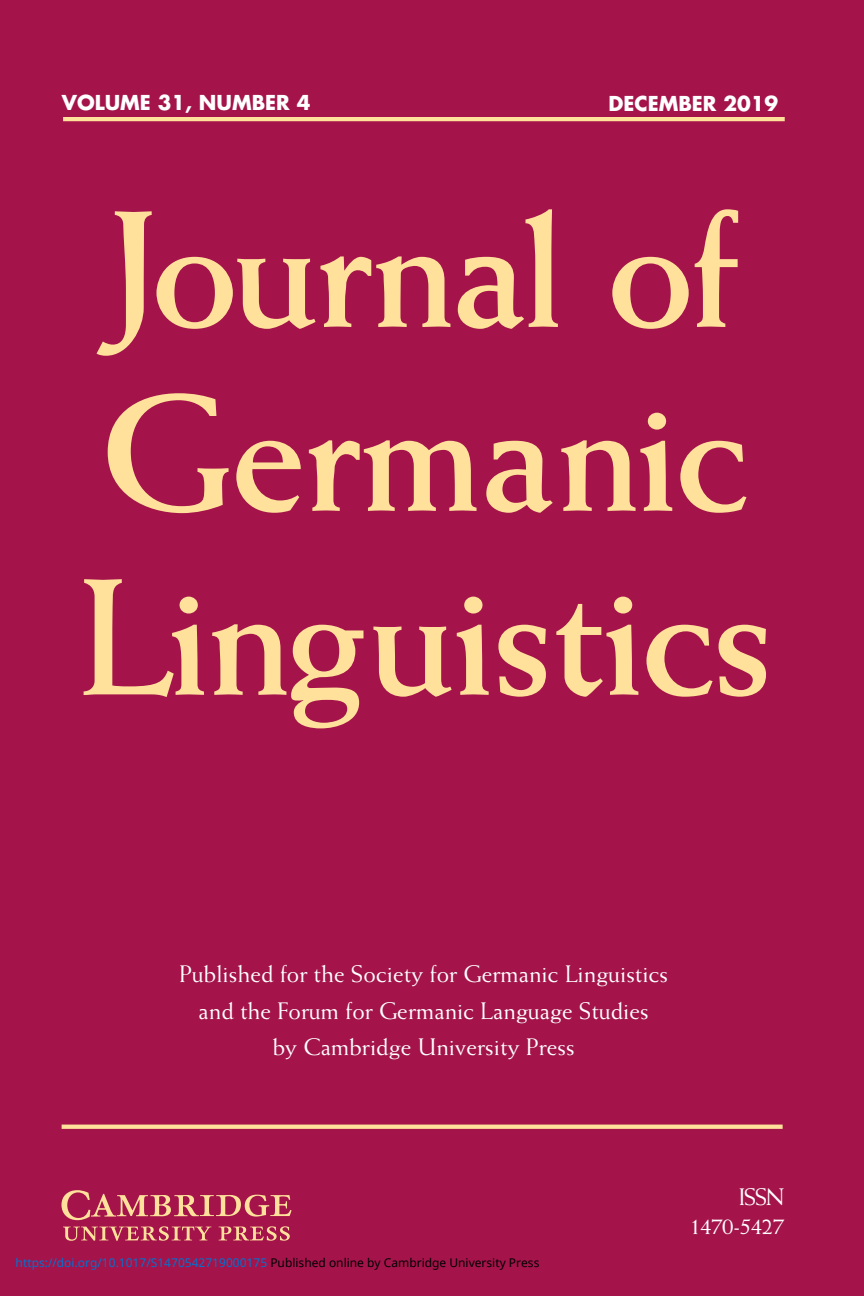
<style>
.page{position:relative;width:864px;height:1296px;background:#a4144a}
.page>*{position:absolute;margin:0;border:0;box-sizing:border-box;transform-origin:0 0}
.t1{font:700 166px/184px "Weiss Std";letter-spacing:-.02em;color:#ffe19c}
.t2{font:24px/36.2px "Weiss Std";letter-spacing:.005em;color:#fff;text-align:center}
.t3{font:24px/28.8px "Weiss Std";letter-spacing:-.045em;color:#fff;text-align:right}
.t4{font:700 20px "Futura Std";color:#fff}
.t5{font:12px "Noto Sans";color:#0172cf}
.s1{color:#000}
</style>
<div class="page">
<svg style="left:61px;top:1190px;width:231px;height:30px"></svg>
<svg style="left:63px;top:1226px;width:148px;height:15px"></svg>
<svg style="left:219px;top:1226px;width:71px;height:15px"></svg>
<svg style="left:62px;top:1125px;width:721px;height:4px;background:#fbda99"></svg>
<hr style="left:63px;top:117px;width:722px;height:4px;background:#ffe19c">
<p class="t4" style="left:62px;top:89px;width:250px">VOLUME 31, NUMBER 4</p>
<p class="t4" style="left:608px;top:90px;width:171px">DECEMBER 2019</p>
<h1 class="t1" style="left:78px;top:175px;width:696px">Journal of<br>Germanic<br>Linguistics</h1>
<p class="t2" style="left:179px;top:956px;width:490px">Published for the Society for Germanic Linguistics and the Forum for Germanic Language Studies<br>by Cambridge University Press</p>
<p class="t5" style="left:16px;top:1255px;width:525px">https://doi.org/10.1017/S1470542719000175 <span class="s1">Published online by Cambridge University Press</span></p>
<p class="t3" style="left:689px;top:1183px;width:97px">ISSN<br>1470-5427</p>
</div>
